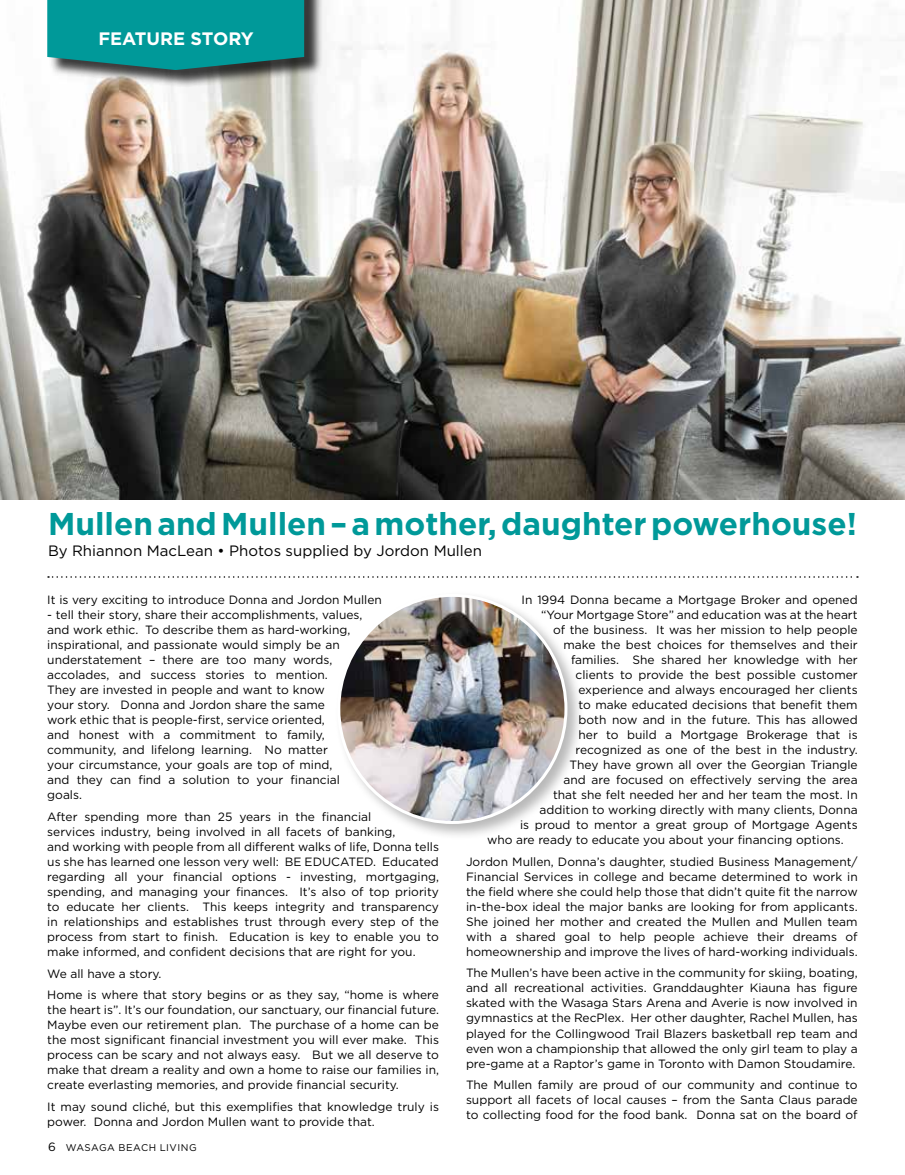
<style>
.page{position:relative;width:905px;height:1175px;background:#fff}
.page>*{position:absolute;margin:0;border:0;box-sizing:border-box;transform-origin:0 0}
.t1{font:700 31.5px "Gotham";color:#099}
.t2{font:700 18px "Gotham";color:#fff}
.t3{font:15px "Gotham";color:#000}
.t4{font:12px/15px "Gotham";color:#000}
.t5{font:9.75px "Gotham";letter-spacing:.05em;color:#000}
.s1{font-size:12px}
</style>
<div class="page">
<img style="left:0;top:0;width:904px;height:500px">
<div style="left:50px;top:0;width:273px;height:89px;background:#000;opacity:.76"></div>
<svg style="left:47px;top:0;width:257px;height:70px;background:#089292"></svg>
<svg style="left:48px;top:576px;width:809px;height:2px"></svg>
<div style="left:334px;top:591px;width:250px;height:250px;background:#000;opacity:.28"></div>
<img style="left:339px;top:595px;width:227px;height:227px;border-radius:112px">
<h2 class="t2" style="left:98px;top:27px;width:157px">FEATURE STORY</h2>
<h1 class="t1" style="left:48px;top:502px;width:810px">Mullen and Mullen – a mother, daughter powerhouse!</h1>
<p class="t3" style="left:48px;top:541px;width:435px">By Rhiannon MacLean • Photos supplied by Jordon Mullen</p>
<p class="t4" style="left:47px;top:592px;width:336px">It is very exciting to introduce Donna and Jordon Mullen</p>
<p class="t4" style="left:47px;top:607px;width:317px">- tell their story, share their accomplishments, values, and work ethic. To describe them as hard-working, inspirational, and passionate would simply be an understatement – there are too many words, accolades, and success stories to mention.<br>They are invested in people and want to know<br>your story. Donna and Jordon share the same<br>work ethic that is people-first, service oriented,<br>and honest with a commitment to family, community, and lifelong learning. No matter<br>your circumstance, your goals are top of mind,<br>and they can find a solution to your financial goals.</p>
<p class="t4" style="left:47px;top:808px;width:393px">After spending more than 25 years in the financial<br>services industry, being involved in all facets of banking,<br>and working with people from all different walks of life, Donna tells us she has learned one lesson very well: BE EDUCATED. Educated regarding all your financial options - investing, mortgaging, spending, and managing your finances. It’s also of top priority to educate her clients. This keeps integrity and transparency in relationships and establishes trust through every step of the process from start to finish. Education is key to enable you to make informed, and confident decisions that are right for you.</p>
<p class="t4" style="left:47px;top:962px;width:393px;line-height:21.8px">We all have a story.<br>Home is where that story begins or as they say, “home is where</p>
<p class="t4" style="left:47px;top:1002px;width:393px;text-align:justify">the heart is”. It’s our foundation, our sanctuary, our financial future.<br>Maybe even our retirement plan. The purchase of a home can be the most significant financial investment you will ever make. This process can be scary and not always easy. But we all deserve to make that dream a reality and own a home to raise our families in, create everlasting memories, and provide financial security.</p>
<p class="t4" style="left:47px;top:1099px;width:393px">It may sound cliché, but this exemplifies that knowledge truly is power. Donna and Jordon Mullen want to provide that.</p>
<p class="t5" style="left:48px;top:1141px;width:150px"><span class="s1">6</span> WASAGA BEACH LIVING</p>
<p class="t4" style="left:521px;top:592px;width:338px">In 1994 Donna became a Mortgage Broker and opened</p>
<p class="t4" style="left:541px;top:607px;width:318px">“Your Mortgage Store” and education was at the heart</p>
<p class="t4" style="left:553px;top:622px;width:306px">of the business. It was her mission to help people</p>
<p class="t4" style="left:563px;top:637px;width:295px">make the best choices for themselves and their</p>
<p class="t4" style="left:571px;top:652px;width:288px">families. She shared her knowledge with her</p>
<p class="t4" style="left:575px;top:667px;width:284px">clients to provide the best possible customer</p>
<p class="t4" style="left:578px;top:682px;width:281px">experience and always encouraged her clients</p>
<p class="t4" style="left:578px;top:697px;width:280px">to make educated decisions that benefit them</p>
<p class="t4" style="left:578px;top:712px;width:280px">both now and in the future. This has allowed</p>
<p class="t4" style="left:578px;top:727px;width:281px">her to build a Mortgage Brokerage that is</p>
<p class="t4" style="left:575px;top:742px;width:284px">recognized as one of the best in the industry.</p>
<p class="t4" style="left:569px;top:757px;width:290px">They have grown all over the Georgian Triangle</p>
<p class="t4" style="left:563px;top:772px;width:295px">and are focused on effectively serving the area</p>
<p class="t4" style="left:553px;top:787px;width:306px">that she felt needed her and her team the most. In</p>
<p class="t4" style="left:539px;top:802px;width:319px">addition to working directly with many clients, Donna</p>
<p class="t4" style="left:520px;top:817px;width:339px">is proud to mentor a great group of Mortgage Agents</p>
<p class="t4" style="left:487px;top:832px;width:358px">who are ready to educate you about your financing options.</p>
<p class="t4" style="left:466px;top:853px;width:393px;text-align:justify">Jordon Mullen, Donna’s daughter, studied Business Management/ Financial Services in college and became determined to work in the field where she could help those that didn’t quite fit the narrow in-the-box ideal the major banks are looking for from applicants.<br>She joined her mother and created the Mullen and Mullen team with a shared goal to help people achieve their dreams of homeownership and improve the lives of hard-working individuals.</p>
<p class="t4" style="left:466px;top:965px;width:393px;text-align:justify">The Mullen’s have been active in the community for skiing, boating, and all recreational activities. Granddaughter Kiauna has figure skated with the Wasaga Stars Arena and Averie is now involved in gymnastics at the RecPlex. Her other daughter, Rachel Mullen, has played for the Collingwood Trail Blazers basketball rep team and even won a championship that allowed the only girl team to play a pre-game at a Raptor’s game in Toronto with Damon Stoudamire.</p>
<p class="t4" style="left:466px;top:1077px;width:393px;text-align:justify">The Mullen family are proud of our community and continue to support all facets of local causes – from the Santa Claus parade to collecting food for the food bank. Donna sat on the board of</p>
</div>
